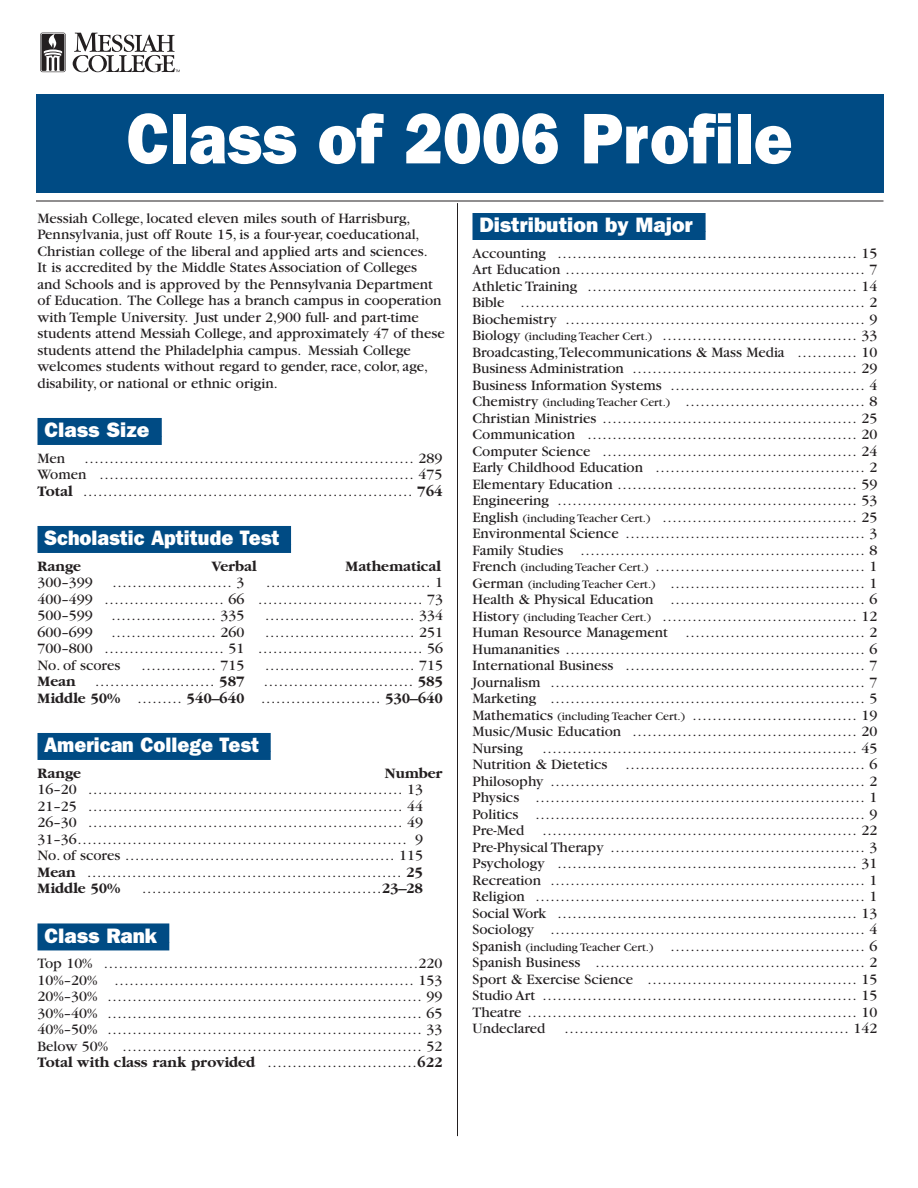
<style>
.page{position:relative;width:918px;height:1188px;background:#fff}
.page>*{position:absolute;margin:0;border:0;box-sizing:border-box;transform-origin:0 0}
.t1{font:800 72px "Franklin Gothic";color:#fff;scale:.9 1}
.t2{font:800 21px "Franklin Gothic";color:#fff;scale:.95 1}
.t3{font:800 21px "Franklin Gothic";color:#fff}
.t4{font:15px/16.5px "Garamond";color:#231f20;text-align:justify}
.t5{font:700 15px/16.5px "Garamond";color:#231f20;text-align:right}
.t6{font:12px/16.5px "Garamond";color:#231f20}
.s1{color:#004b84}
.s2{font-weight:700}
.s3{font-weight:400}
.s4{color:#fff}
.s5{font-size:15px}
.s6{font-size:12px}
</style>
<div class="page">
<div style="left:36px;top:94px;width:848px;height:100px;background:#004b84"></div>
<hr style="left:36px;top:201px;width:848px;height:1px;background:#231f20">
<div style="left:38px;top:418px;width:124px;height:27px;background:#004b84"></div>
<div style="left:38px;top:526px;width:253px;height:27px;background:#004b84"></div>
<div style="left:38px;top:733px;width:233px;height:27px;background:#004b84"></div>
<div style="left:38px;top:923px;width:131px;height:27px;background:#004b84"></div>
<div style="left:472px;top:213px;width:234px;height:27px;background:#004b84"></div>
<hr style="left:457px;top:203px;width:1px;height:933px;background:#231f20">
<svg style="left:40px;top:33px;width:26px;height:39px"></svg>
<svg style="left:73px;top:33px;width:107px;height:39px"></svg>
<h1 class="t1" style="left:127px;top:112px;width:741px">Class of 2006 Profile</h1>
<p class="t4" style="left:38px;top:211px;width:409px;text-align:left">Messiah College, located eleven miles south of Harrisburg, Pennsylvania, just off Route 15, is a four-year, coeducational, Christian college of the liberal and applied arts and sciences.<br>It is accredited by the Middle States Association of Colleges<br>and Schools and is approved by the Pennsylvania Department of Education. The College has a branch campus in cooperation with Temple University. Just under 2,900 full- and part-time students attend Messiah College, and approximately 47 of these students attend the Philadelphia campus. Messiah College welcomes students without regard to gender, race, color, age, disability, or national or ethnic origin.</p>
<h2 class="t3" style="left:44px;top:422px;width:119px">Class Size<span class="s1">x</span></h2>
<p class="t4" style="left:38px;top:451px;width:29px">Men</p>
<p class="t4" style="left:38px;top:451px;width:407px;text-indent:47px">………………………………………………………… 289<br>Women ……………………………………………………… 475<br><span class="s2">Total</span> ………………………………………………………… <span class="s2">764</span></p>
<h2 class="t2" style="left:44px;top:530px;width:261px">Scholastic Aptitude Test<span class="s1">x</span></h2>
<p class="t5" style="left:38px;top:559px;width:45px">Range</p>
<p class="t5" style="left:212px;top:559px;width:46px">Verbal</p>
<p class="t5" style="left:346px;top:559px;width:97px">Mathematical</p>
<p class="t4" style="left:38px;top:576px;width:57px">300–399</p>
<p class="t4" style="left:112px;top:576px;width:134px">…………………… 3</p>
<p class="t4" style="left:38px;top:576px;width:407px;text-indent:228px">…………………………… 1<br>400–499 …………………… 66 …………………………… 73<br>500–599 ………………… 335</p>
<p class="t4" style="left:265px;top:609px;width:180px">………………………… 334</p>
<p class="t4" style="left:38px;top:625px;width:208px">600–699 ………………… 260</p>
<p class="t4" style="left:38px;top:625px;width:407px;text-indent:227px">………………………… 251<br>700–800 …………………… 51 …………………………… 56<br>No. of scores</p>
<p class="t4" style="left:141px;top:658px;width:105px">…………… 715</p>
<p class="t4" style="left:265px;top:658px;width:180px">………………………… 715</p>
<p class="t5" style="left:38px;top:675px;width:407px"><span class="s3">…………………………</span> 585<br>Middle 50% <span class="s3">………</span> 540–640 <span class="s3">……………………</span> 530–640</p>
<h2 class="t2" style="left:44px;top:737px;width:240px">American College Test<span class="s1">x</span></h2>
<p class="t5" style="left:38px;top:766px;width:45px">Range</p>
<p class="t5" style="left:385px;top:766px;width:59px">Number</p>
<p class="t4" style="left:37px;top:783px;width:387px">16–20 ……………………………………………………… 13<br>21–25 ……………………………………………………… 44<br>26–30 ……………………………………………………… 49<br>31–36…………………………………………………………<span class="s4">0</span>9<br>No. of scores ……………………………………………… 115<br><span class="s2">Mean</span> ……………………………………………………… <span class="s2">25<br>Middle 50%</span></p>
<p class="t5" style="left:38px;top:675px;width:40px">Mean</p>
<p class="t4" style="left:95px;top:675px;width:151px">…………………… <span class="s2">587</span></p>
<p class="t4" style="left:142px;top:882px;width:283px">…………………………………………<span class="s2">23–28</span></p>
<h2 class="t3" style="left:44px;top:928px;width:126px">Class Rank<span class="s1">x</span></h2>
<p class="t4" style="left:38px;top:957px;width:407px">Top 10% ………………………………………………………220<br>10%–20% …………………………………………………… 153<br>20%–30% ……………………………………………………… 99<br>30%–40% ……………………………………………………… 65<br>40%–50% ……………………………………………………… 33<br>Below 50% …………………………………………………… 52<br><span class="s2">Total with class rank provided</span> …………………………<span class="s2">622</span></p>
<h2 class="t3" style="left:479px;top:217px;width:228px">Distribution by Major<span class="s1">x</span></h2>
<p class="t4" style="left:472px;top:246px;width:407px">Accounting …………………………………………………… 15<br>Art Education …………………………………………………… 7<br>Athletic Training ……………………………………………… 14<br>Bible …………………………………………………………… 2<br>Biochemistry …………………………………………………… 9</p>
<p class="t6" style="left:473px;top:329px;width:407px"><span class="s5">Biology</span> (including Teacher Cert.) <span class="s5">………………………………… 33</span></p>
<p class="t4" style="left:473px;top:345px;width:407px">Broadcasting,Telecommunications &amp; Mass Media ………… 10<br>Business Administration ……………………………………… 29<br>Business Information Systems ………………………………… 4</p>
<p class="t6" style="left:473px;top:395px;width:407px"><span class="s5">Chemistry</span> (including Teacher Cert.) <span class="s5">……………………………… 8</span></p>
<p class="t4" style="left:473px;top:411px;width:407px">Christian Ministries …………………………………………… 25<br>Communication ……………………………………………… 20<br>Computer Science …………………………………………… 24<br>Early Childhood Education …………………………………… 2<br>Elementary Education ………………………………………… 59<br>Engineering …………………………………………………… 53</p>
<p class="t6" style="left:473px;top:511px;width:407px"><span class="s5">English</span> (including Teacher Cert.) <span class="s5">………………………………… 25</span></p>
<p class="t4" style="left:473px;top:527px;width:407px">Environmental Science ………………………………………… 3<br>Family Studies ………………………………………………… 8</p>
<p class="t6" style="left:473px;top:560px;width:407px"><span class="s5">French</span> (including Teacher Cert.) <span class="s5">…………………………………… 1<br>German</span> (including Teacher Cert.) <span class="s5">………………………………… 1</span></p>
<p class="t4" style="left:473px;top:593px;width:407px">Health &amp; Physical Education ………………………………… 6</p>
<p class="t6" style="left:473px;top:610px;width:407px"><span class="s5">History</span> (including Teacher Cert.) <span class="s5">………………………………… 12</span></p>
<p class="t4" style="left:473px;top:626px;width:407px">Human Resource Management ……………………………… 2<br>Humananities …………………………………………………… 6<br>International Business ………………………………………… 7<br>Journalism ……………………………………………………… 7<br>Marketing ……………………………………………………… 5<br>Mathematics <span class="s6">(including Teacher Cert.)</span> …………………………… 19<br>Music/Music Education ……………………………………… 20<br>Nursing</p>
<p class="t4" style="left:473px;top:741px;width:407px;text-indent:70px">……………………………………………………… 45<br>Nutrition &amp; Dietetics ………………………………………… 6<br>Philosophy ……………………………………………………… 2<br>Physics ………………………………………………………… 1<br>Politics ………………………………………………………… 9<br>Pre-Med ……………………………………………………… 22<br>Pre-Physical Therapy …………………………………………… 3<br>Psychology …………………………………………………… 31<br>Recreation ……………………………………………………… 1<br>Religion ………………………………………………………… 1<br>Social Work …………………………………………………… 13<br>Sociology ……………………………………………………… 4</p>
<p class="t6" style="left:473px;top:940px;width:407px"><span class="s5">Spanish</span> (including Teacher Cert.) <span class="s5">………………………………… 6</span></p>
<p class="t4" style="left:473px;top:956px;width:407px">Spanish Business ……………………………………………… 2<br>Sport &amp; Exercise Science …………………………………… 15<br>Studio Art ……………………………………………………… 15<br>Theatre ………………………………………………………… 10<br>Undeclared</p>
<p class="t4" style="left:564px;top:1022px;width:315px">………………………………………………… 142</p>
</div>
